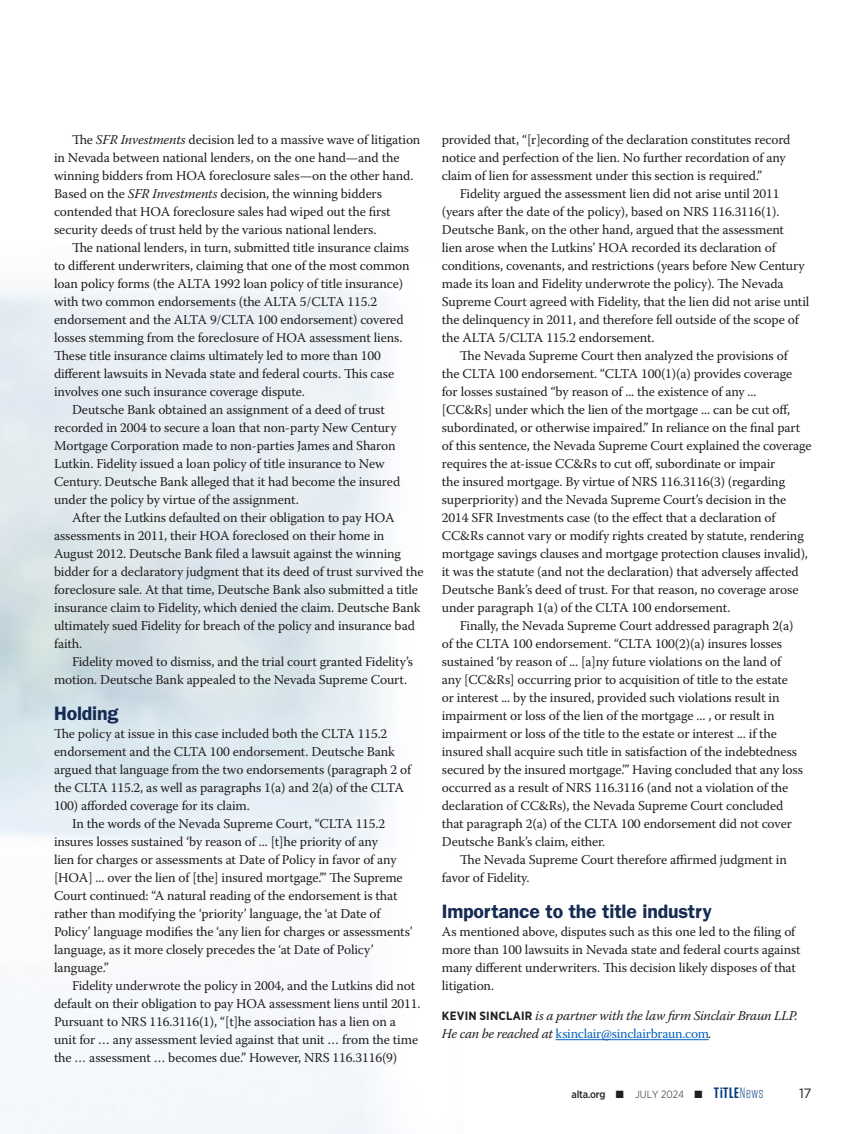
<style>
.page{position:relative;width:864px;height:1134px;background:#fff}
.page>*{position:absolute;margin:0;border:0;box-sizing:border-box;transform-origin:0 0}
.B_Article_Subhed{font:600 19.5px "ITC Franklin Gothic Std";letter-spacing:-.01em;color:#162b53}
.Text{font:13.5px/18px "Warnock Pro";letter-spacing:-.01em;color:#231f20}
.Text_No_Indent{font:13.5px/18px "Warnock Pro";letter-spacing:-.01em;color:#231f20}
.Bio_with_photo{font:italic 13.5px/18px "Warnock Pro";letter-spacing:-.02em;color:#231f20}
.t1{font:13.5px "Gotham";color:#231f20}
.t2{font:500 10.5px "Gotham Narrow";letter-spacing:-.02em;color:#231f20}
.s1{font-style:italic}
.s2{font-family:"Gotham Narrow";font-weight:700;font-style:normal;font-size:12px}
.s3{font-style:normal;color:#0563c1}
.s4{font-weight:300}
.s5{font-family:"Tungsten";font-weight:600;font-size:15px;color:#013d7d}
.s6{font-family:"Tungsten";font-weight:600;font-size:15.15px;color:#013d7d}
.s7{font-family:"Tungsten";font-weight:300;font-size:15px;color:#013d7d}
</style>
<div class="page">
<hr style="left:556px;top:1039px;width:153px;height:1px;background:#0563c1">
<p class="Text" style="left:54px;top:130px;width:368px;text-indent:18px">The <span class="s1">SFR Investments</span> decision led to a massive wave of litigation in Nevada between national lenders, on the one hand—and the winning bidders from HOA foreclosure sales—on the other hand.<br>Based on the <span class="s1">SFR Investments</span> decision, the winning bidders contended that HOA foreclosure sales had wiped out the first security deeds of trust held by the various national lenders.</p>
<p class="Text" style="left:54px;top:238px;width:357px;text-indent:18px">The national lenders, in turn, submitted title insurance claims to different underwriters, claiming that one of the most common loan policy forms (the ALTA 1992 loan policy of title insurance) with two common endorsements (the ALTA 5/CLTA 115.2 endorsement and the ALTA 9/CLTA 100 endorsement) covered losses stemming from the foreclosure of HOA assessment liens.<br>These title insurance claims ultimately led to more than 100 different lawsuits in Nevada state and federal courts. This case involves one such insurance coverage dispute.</p>
<p class="Text" style="left:54px;top:400px;width:348px;text-indent:18px">Deutsche Bank obtained an assignment of a deed of trust recorded in 2004 to secure a loan that non-party New Century Mortgage Corporation made to non-parties James and Sharon Lutkin. Fidelity issued a loan policy of title insurance to New Century. Deutsche Bank alleged that it had become the insured under the policy by virtue of the assignment.</p>
<p class="Text" style="left:54px;top:508px;width:371px;text-indent:18px">After the Lutkins defaulted on their obligation to pay HOA assessments in 2011, their HOA foreclosed on their home in August 2012. Deutsche Bank filed a lawsuit against the winning bidder for a declaratory judgment that its deed of trust survived the foreclosure sale. At that time, Deutsche Bank also submitted a title insurance claim to Fidelity, which denied the claim. Deutsche Bank ultimately sued Fidelity for breach of the policy and insurance bad faith.</p>
<p class="Text" style="left:54px;top:652px;width:361px;text-indent:18px">Fidelity moved to dismiss, and the trial court granted Fidelity’s motion. Deutsche Bank appealed to the Nevada Supreme Court.</p>
<p class="B_Article_Subhed" style="left:54px;top:702px;width:66px">Holding</p>
<p class="Text_No_Indent" style="left:54px;top:724px;width:359px">The policy at issue in this case included both the CLTA 115.2 endorsement and the CLTA 100 endorsement. Deutsche Bank argued that language from the two endorsements (paragraph 2 of the CLTA 115.2, as well as paragraphs 1(a) and 2(a) of the CLTA 100) afforded coverage for its claim.</p>
<p class="Text" style="left:54px;top:814px;width:360px;text-indent:18px">In the words of the Nevada Supreme Court, “CLTA 115.2 insures losses sustained ‘by reason of ... [t]he priority of any<br>lien for charges or assessments at Date of Policy in favor of any [HOA] ... over the lien of [the] insured mortgage.’” The Supreme Court continued: “A natural reading of the endorsement is that rather than modifying the ‘priority’ language, the ‘at Date of Policy’ language modifies the ‘any lien for charges or assessments’ language, as it more closely precedes the ‘at Date of Policy’ language.”</p>
<p class="Text" style="left:54px;top:976px;width:368px;text-indent:18px">Fidelity underwrote the policy in 2004, and the Lutkins did not default on their obligation to pay HOA assessment liens until 2011.<br>Pursuant to NRS 116.3116(1), “[t]he association has a lien on a unit for … any assessment levied against that unit … from the time the … assessment … becomes due.” However, NRS 116.3116(9)</p>
<p class="Text" style="left:442px;top:130px;width:350px">provided that, “[r]ecording of the declaration constitutes record notice and perfection of the lien. No further recordation of any claim of lien for assessment under this section is required.”</p>
<p class="Text" style="left:442px;top:184px;width:369px;text-indent:18px">Fidelity argued the assessment lien did not arise until 2011 (years after the date of the policy), based on NRS 116.3116(1).<br>Deutsche Bank, on the other hand, argued that the assessment<br>lien arose when the Lutkins’ HOA recorded its declaration of conditions, covenants, and restrictions (years before New Century made its loan and Fidelity underwrote the policy). The Nevada Supreme Court agreed with Fidelity, that the lien did not arise until the delinquency in 2011, and therefore fell outside of the scope of the ALTA 5/CLTA 115.2 endorsement.</p>
<p class="Text" style="left:442px;top:346px;width:371px;text-indent:18px">The Nevada Supreme Court then analyzed the provisions of<br>the CLTA 100 endorsement. “CLTA 100(1)(a) provides coverage for losses sustained “by reason of ... the existence of any ...<br>[CC&amp;Rs] under which the lien of the mortgage ... can be cut off, subordinated, or otherwise impaired.” In reliance on the final part of this sentence, the Nevada Supreme Court explained the coverage requires the at-issue CC&amp;Rs to cut off, subordinate or impair<br>the insured mortgage. By virtue of NRS 116.3116(3) (regarding superpriority) and the Nevada Supreme Court’s decision in the 2014 SFR Investments case (to the effect that a declaration of CC&amp;Rs cannot vary or modify rights created by statute, rendering mortgage savings clauses and mortgage protection clauses invalid), it was the statute (and not the declaration) that adversely affected Deutsche Bank’s deed of trust. For that reason, no coverage arose under paragraph 1(a) of the CLTA 100 endorsement.</p>
<p class="Text" style="left:442px;top:616px;width:363px;text-indent:18px">Finally, the Nevada Supreme Court addressed paragraph 2(a) of the CLTA 100 endorsement. “CLTA 100(2)(a) insures losses sustained ‘by reason of ... [a]ny future violations on the land of any [CC&amp;Rs] occurring prior to acquisition of title to the estate or interest ... by the insured, provided such violations result in impairment or loss of the lien of the mortgage ... , or result in impairment or loss of the title to the estate or interest ... if the insured shall acquire such title in satisfaction of the indebtedness secured by the insured mortgage.’” Having concluded that any loss occurred as a result of NRS 116.3116 (and not a violation of the declaration of CC&amp;Rs), the Nevada Supreme Court concluded that paragraph 2(a) of the CLTA 100 endorsement did not cover Deutsche Bank’s claim, either.</p>
<p class="Text" style="left:442px;top:850px;width:347px;text-indent:18px">The Nevada Supreme Court therefore affirmed judgment in favor of Fidelity.</p>
<p class="B_Article_Subhed" style="left:442px;top:900px;width:272px">Importance to the title industry</p>
<p class="Text_No_Indent" style="left:442px;top:922px;width:360px">As mentioned above, disputes such as this one led to the filing of more than 100 lawsuits in Nevada state and federal courts against many different underwriters. This decision likely disposes of that litigation.</p>
<p class="Bio_with_photo" style="left:442px;top:1006px;width:357px"><span class="s2">KEVIN SINCLAIR</span> is a partner with the law firm Sinclair Braun LLP.<br>He can be reached at <span class="s3">ksinclair@sinclairbraun.com</span>.</p>
<p class="t2" style="left:572px;top:1088px;width:194px">alta.org ■ <span class="s4">JULY 2024</span> ■ <span class="s5">T</span><span class="s6">i</span><span class="s5">TLE</span> <span class="s7">News</span></p>
<p class="t1" style="left:799px;top:1085px;width:14px">17</p>
</div>
